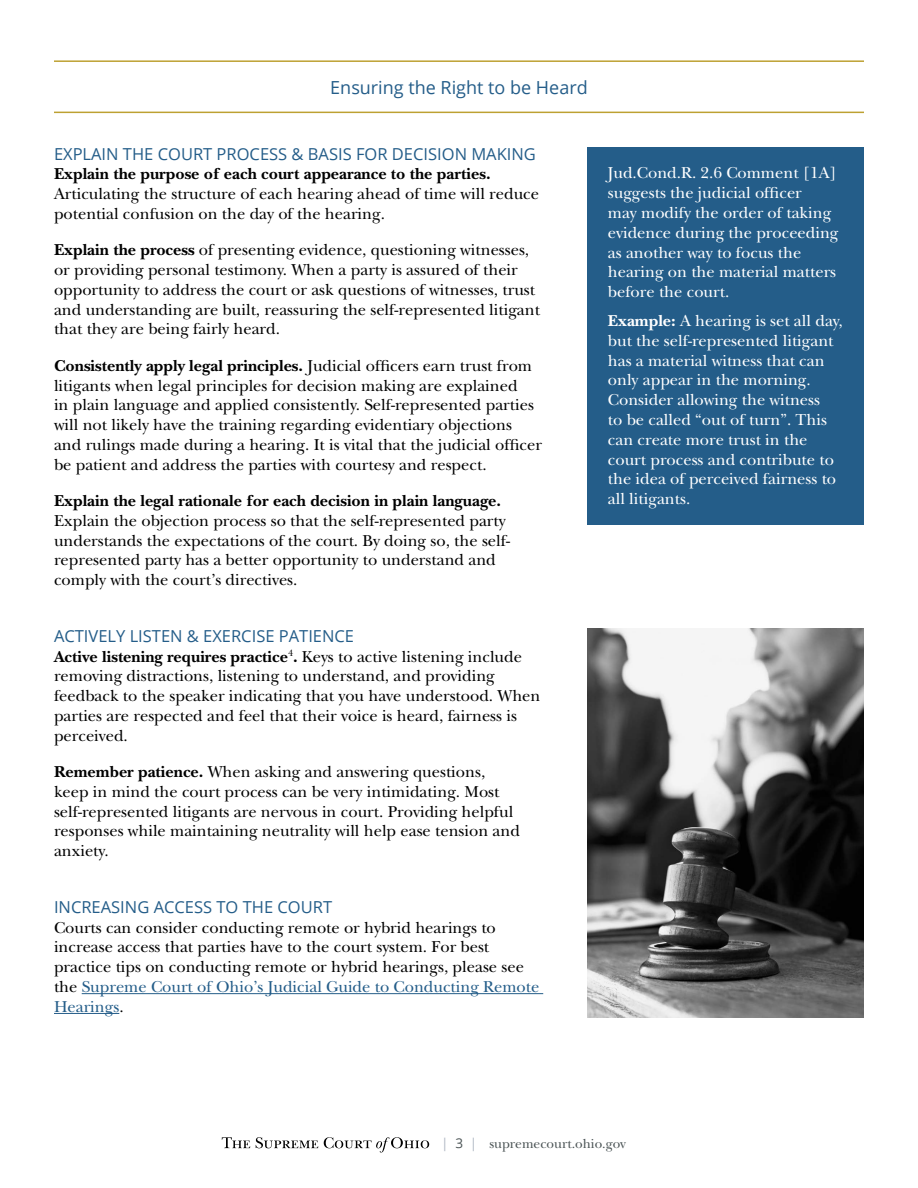
<style>
.page{position:relative;width:918px;height:1188px;background:#fff}
.page>*{position:absolute;margin:0;border:0;box-sizing:border-box;transform-origin:0 0}
.t1{font:18px "Open Sans";color:#245d89}
.body{font:16.5px/19.8px "New Baskerville Std";color:#000}
.sidebar_--_body_--_w{font:16.5px/19.8px "New Baskerville Std";color:#fff}
.subtitle{font:16.5px "Open Sans";color:#245d89}
.t2{font:13.5px "New Baskerville Std";color:#4b5455}
.s1{font-weight:700}
.s2{color:#245d89}
.s3{font-family:"Open Sans";color:#b0b8c3}
.s4{font-family:"Open Sans"}
</style>
<div class="page">
<svg style="left:222px;top:1137px;width:28px;height:11px"></svg>
<svg style="left:256px;top:1137px;width:62px;height:11px"></svg>
<svg style="left:324px;top:1137px;width:105px;height:16px"></svg>
<hr style="left:54px;top:112px;width:810px;height:1px;background:#bda132">
<hr style="left:54px;top:60px;width:810px;height:2px;background:#bda132">
<hr style="left:82px;top:993px;width:461px;height:1px;background:#245d89">
<hr style="left:54px;top:1013px;width:65px;height:1px;background:#245d89">
<div style="left:588px;top:147px;width:276px;height:377px;background:#245d89"></div>
<img style="left:588px;top:629px;width:276px;height:388px">
<p class="t1" style="left:330px;top:75px;width:259px">Ensuring the Right to be Heard</p>
<p class="subtitle" style="left:54px;top:142px;width:483px">EXPLAIN THE COURT PROCESS &amp; BASIS FOR DECISION MAKING</p>
<p class="body" style="left:54px;top:164px;width:487px"><span class="s1">Explain the purpose of each court appearance to the parties.<br></span>Articulating the structure of each hearing ahead of time will reduce potential confusion on the day of the hearing.</p>
<p class="body" style="left:54px;top:240px;width:488px"><span class="s1">Explain the process</span> of presenting evidence, questioning witnesses, or providing personal testimony. When a party is assured of their opportunity to address the court or ask questions of witnesses, trust and understanding are built, reassuring the self-represented litigant that they are being fairly heard.</p>
<p class="body" style="left:54px;top:356px;width:490px"><span class="s1">Consistently apply legal principles.</span> Judicial officers earn trust from litigants when legal principles for decision making are explained<br>in plain language and applied consistently. Self-represented parties will not likely have the training regarding evidentiary objections and rulings made during a hearing. It is vital that the judicial officer be patient and address the parties with courtesy and respect.</p>
<p class="body" style="left:54px;top:491px;width:458px"><span class="s1">Explain the legal rationale for each decision in plain language.<br></span>Explain the objection process so that the self-represented party understands the expectations of the court. By doing so, the self&shy;represented party has a better opportunity to understand and comply with the court’s directives.</p>
<p class="subtitle" style="left:54px;top:624px;width:302px">ACTIVELY LISTEN &amp; EXERCISE PATIENCE</p>
<p class="body" style="left:54px;top:646px;width:488px"><span class="s1">Active listening requires practice</span><sup>4</sup><span class="s1">.</span> Keys to active listening include removing distractions, listening to understand, and providing feedback to the speaker indicating that you have understood. When parties are respected and feel that their voice is heard, fairness is perceived.</p>
<p class="body" style="left:54px;top:762px;width:467px"><span class="s1">Remember patience.</span> When asking and answering questions, keep in mind the court process can be very intimidating. Most self-represented litigants are nervous in court. Providing helpful responses while maintaining neutrality will help ease tension and anxiety.</p>
<p class="subtitle" style="left:54px;top:896px;width:280px">INCREASING ACCESS TO THE COURT</p>
<p class="body" style="left:54px;top:917px;width:487px">Courts can consider conducting remote or hybrid hearings to increase access that parties have to the court system. For best practice tips on conducting remote or hybrid hearings, please see the <span class="s2">Supreme Court of Ohio’s Judicial Guide to Conducting Remote Hearings</span>.</p>
<p class="sidebar_--_body_--_w" style="left:608px;top:163px;width:232px">Jud.Cond.R. 2.6 Comment [1A] suggests the judicial officer<br>may modify the order of taking evidence during the proceeding as another way to focus the hearing on the material matters before the court.</p>
<p class="sidebar_--_body_--_w" style="left:608px;top:311px;width:237px"><span class="s1">Example:</span> A hearing is set all day, but the self-represented litigant has a material witness that can only appear in the morning.<br>Consider allowing the witness<br>to be called “out of turn”. This can create more trust in the court process and contribute to the idea of perceived fairness to all litigants.</p>
<p class="t2" style="left:441px;top:1136px;width:186px"><span class="s3">|</span> <span class="s4">3</span> <span class="s3">|</span> supremecourt.ohio.gov</p>
</div>
